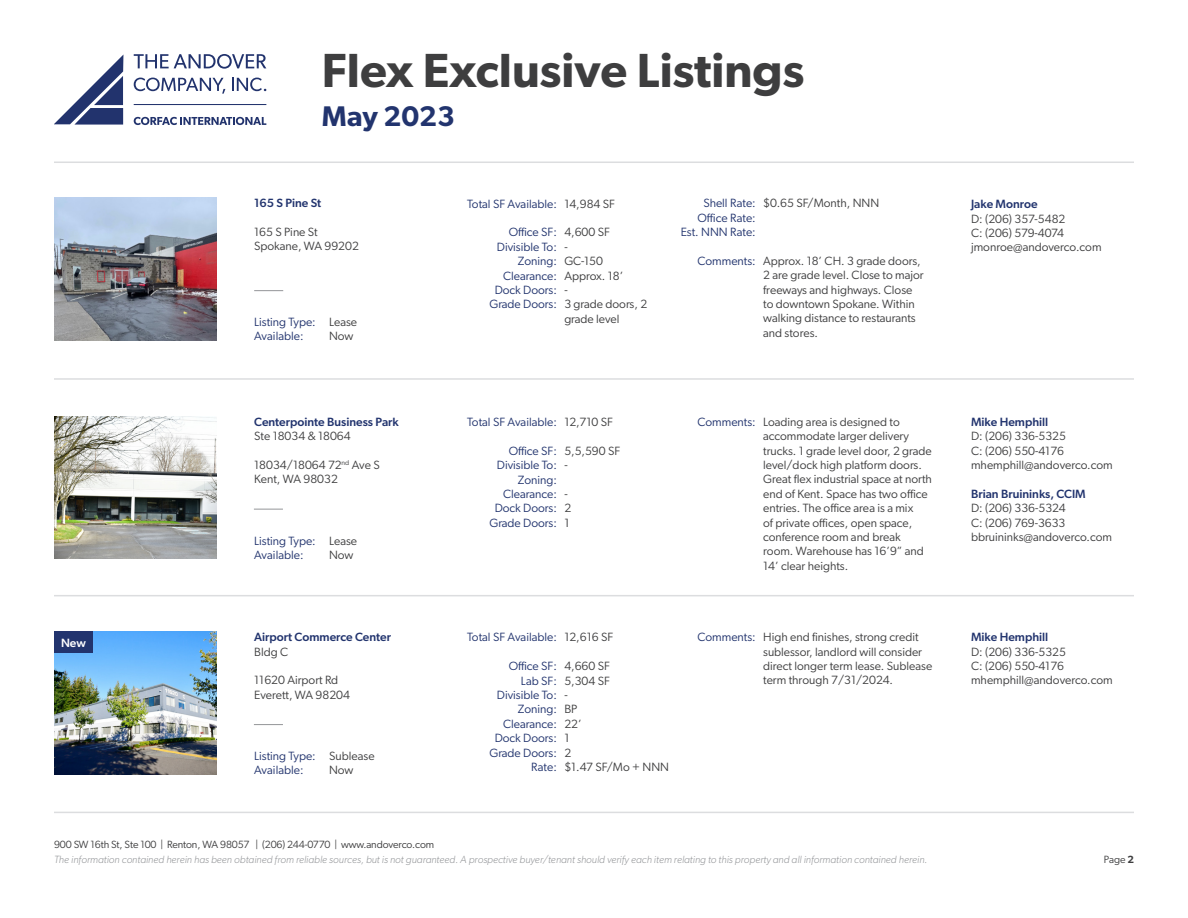
<style>
.page{position:relative;width:1188px;height:918px;background:#fff}
.page>*{position:absolute;margin:0;border:0;box-sizing:border-box;transform-origin:0 0}
.t1{font:600 48px "Gibson";color:#3e3e3f}
.t2{font:600 28.5px "Gibson";color:#22346e}
.t3{font:12px/14.4px "Gibson";color:#3e3e3f}
.t4{font:12px "Gibson";color:#22346e}
.t5{font:500 12px "Gibson";color:#22346e}
.t6{font:500 12px "Gibson";color:#fff}
.t7{font:italic 300 10.5px "Gibson";color:#939598}
.t8{font:10.5px "Gibson";letter-spacing:-.01em;color:#3e3e3f}
.s1{font-weight:600}
</style>
<div class="page">
<svg style="left:54px;top:55px;width:69px;height:70px"></svg>
<svg style="left:134px;top:54px;width:132px;height:15px"></svg>
<hr style="left:134px;top:104px;width:132px;height:1px;background:#22336d">
<svg style="left:134px;top:117px;width:132px;height:8px"></svg>
<svg style="left:134px;top:78px;width:91px;height:16px"></svg>
<svg style="left:232px;top:78px;width:34px;height:13px"></svg>
<hr style="left:54px;top:162px;width:1080px;height:1px;background:#dcdddf">
<hr style="left:54px;top:378px;width:1080px;height:2px;background:#dcdddf">
<hr style="left:54px;top:812px;width:1080px;height:1px;background:#dcdddf">
<hr style="left:54px;top:595px;width:1080px;height:1px;background:#dcdddf">
<img style="left:54px;top:198px;width:162px;height:142px">
<svg style="left:254px;top:290px;width:29px;height:1px"></svg>
<img style="left:54px;top:416px;width:162px;height:143px">
<svg style="left:254px;top:509px;width:29px;height:1px"></svg>
<svg style="left:254px;top:724px;width:29px;height:1px"></svg>
<img style="left:54px;top:632px;width:162px;height:142px">
<div style="left:54px;top:632px;width:39px;height:21px;background:#22346e"></div>
<h1 class="t1" style="left:322px;top:42px;width:484px">Flex Exclusive Listings</h1>
<h2 class="t2" style="left:322px;top:100px;width:135px">May 2023</h2>
<p class="t5" style="left:254px;top:196px;width:69px">165 S Pine St</p>
<p class="t3" style="left:254px;top:225px;width:65px">165 S Pine St</p>
<p class="t3" style="left:254px;top:239px;width:106px">Spokane, WA 99202</p>
<p class="t4" style="left:254px;top:315px;width:63px">Listing Type:</p>
<p class="t4" style="left:254px;top:329px;width:51px">Available:</p>
<p class="t3" style="left:329px;top:315px;width:30px">Lease</p>
<p class="t3" style="left:329px;top:329px;width:26px">Now</p>
<p class="t4" style="left:467px;top:196px;width:91px">Total SF Available:</p>
<p class="t4" style="left:509px;top:225px;width:50px">Office SF:</p>
<p class="t4" style="left:497px;top:239px;width:62px">Divisible To:</p>
<p class="t4" style="left:518px;top:254px;width:41px">Zoning:</p>
<p class="t4" style="left:503px;top:268px;width:55px">Clearance:</p>
<p class="t4" style="left:495px;top:283px;width:64px">Dock Doors:</p>
<p class="t4" style="left:489px;top:297px;width:69px">Grade Doors:</p>
<p class="t3" style="left:564px;top:196px;width:52px">14,984 SF</p>
<p class="t3" style="left:564px;top:225px;width:47px">4,600 SF</p>
<p class="t3" style="left:564px;top:239px;width:5px">-</p>
<p class="t3" style="left:564px;top:254px;width:40px">GC-150</p>
<p class="t3" style="left:564px;top:268px;width:61px">Approx. 18’</p>
<p class="t3" style="left:564px;top:282px;width:5px">-</p>
<p class="t3" style="left:564px;top:297px;width:84px">3 grade doors, 2</p>
<p class="t3" style="left:564px;top:311px;width:57px">grade level</p>
<p class="t4" style="left:703px;top:196px;width:54px">Shell Rate:</p>
<p class="t4" style="left:698px;top:210px;width:60px">Office Rate:</p>
<p class="t4" style="left:681px;top:225px;width:77px">Est. NNN Rate:</p>
<p class="t4" style="left:698px;top:253px;width:60px">Comments:</p>
<p class="t3" style="left:763px;top:196px;width:118px">$0.65 SF/Month, NNN</p>
<p class="t3" style="left:763px;top:253px;width:162px">Approx. 18’ CH. 3 grade doors,<br>2 are grade level. Close to major freeways and highways. Close to downtown Spokane. Within walking distance to restaurants and stores.</p>
<p class="t5" style="left:971px;top:197px;width:68px">Jake Monroe</p>
<p class="t3" style="left:971px;top:211px;width:96px">D: (206) 357-5482</p>
<p class="t3" style="left:971px;top:225px;width:95px">C: (206) 579-4074</p>
<p class="t3" style="left:971px;top:240px;width:132px">jmonroe@andoverco.com</p>
<p class="t5" style="left:254px;top:414px;width:146px">Centerpointe Business Park</p>
<p class="t3" style="left:254px;top:429px;width:98px">Ste 18034 &amp; 18064</p>
<p class="t3" style="left:254px;top:457px;width:127px">18034/18064 72<sup>nd</sup> Ave S</p>
<p class="t3" style="left:254px;top:472px;width:85px">Kent, WA 98032</p>
<p class="t6" style="left:61px;top:636px;width:26px">New</p>
<p class="t4" style="left:254px;top:533px;width:63px">Listing Type:</p>
<p class="t4" style="left:254px;top:548px;width:51px">Available:</p>
<p class="t3" style="left:329px;top:533px;width:30px">Lease</p>
<p class="t3" style="left:329px;top:547px;width:26px">Now</p>
<p class="t5" style="left:254px;top:630px;width:138px">Airport Commerce Center</p>
<p class="t3" style="left:254px;top:644px;width:36px">Bldg C</p>
<p class="t3" style="left:254px;top:673px;width:86px">11620 Airport Rd</p>
<p class="t3" style="left:254px;top:687px;width:97px">Everett, WA 98204</p>
<p class="t4" style="left:254px;top:749px;width:63px">Listing Type:</p>
<p class="t4" style="left:254px;top:763px;width:51px">Available:</p>
<p class="t3" style="left:329px;top:749px;width:47px">Sublease</p>
<p class="t3" style="left:329px;top:763px;width:26px">Now</p>
<p class="t8" style="left:54px;top:838px;width:382px">900 SW 16th St, Ste 100 | Renton, WA 98057 | (206) 244-0770 | www.andoverco.com</p>
<p class="t4" style="left:467px;top:415px;width:91px">Total SF Available:</p>
<p class="t4" style="left:509px;top:443px;width:50px">Office SF:</p>
<p class="t4" style="left:497px;top:458px;width:62px">Divisible To:</p>
<p class="t4" style="left:518px;top:472px;width:41px">Zoning:</p>
<p class="t4" style="left:503px;top:487px;width:55px">Clearance:</p>
<p class="t4" style="left:495px;top:501px;width:64px">Dock Doors:</p>
<p class="t4" style="left:489px;top:515px;width:69px">Grade Doors:</p>
<p class="t3" style="left:564px;top:415px;width:50px">12,710 SF</p>
<p class="t3" style="left:564px;top:443px;width:57px">5,5,590 SF</p>
<p class="t3" style="left:564px;top:458px;width:5px">-</p>
<p class="t3" style="left:564px;top:487px;width:5px">-</p>
<p class="t3" style="left:564px;top:501px;width:8px">2</p>
<p class="t3" style="left:564px;top:515px;width:7px">1</p>
<p class="t4" style="left:467px;top:630px;width:91px">Total SF Available:</p>
<p class="t4" style="left:509px;top:659px;width:50px">Office SF:</p>
<p class="t4" style="left:521px;top:673px;width:37px">Lab SF:</p>
<p class="t4" style="left:497px;top:688px;width:62px">Divisible To:</p>
<p class="t4" style="left:518px;top:702px;width:41px">Zoning:</p>
<p class="t4" style="left:503px;top:716px;width:55px">Clearance:</p>
<p class="t4" style="left:495px;top:731px;width:64px">Dock Doors:</p>
<p class="t4" style="left:489px;top:745px;width:69px">Grade Doors:</p>
<p class="t4" style="left:531px;top:760px;width:27px">Rate:</p>
<p class="t3" style="left:564px;top:630px;width:50px">12,616 SF</p>
<p class="t3" style="left:564px;top:659px;width:47px">4,660 SF</p>
<p class="t3" style="left:564px;top:673px;width:47px">5,304 SF</p>
<p class="t3" style="left:564px;top:688px;width:5px">-</p>
<p class="t3" style="left:564px;top:702px;width:14px">BP</p>
<p class="t3" style="left:564px;top:716px;width:19px">22’</p>
<p class="t3" style="left:564px;top:731px;width:7px">1</p>
<p class="t3" style="left:564px;top:745px;width:8px">2</p>
<p class="t3" style="left:564px;top:760px;width:106px">$1.47 SF/Mo + NNN</p>
<p class="t4" style="left:698px;top:414px;width:60px">Comments:</p>
<p class="t3" style="left:763px;top:414px;width:170px">Loading area is designed to accommodate larger delivery trucks. 1 grade level door, 2 grade level/dock high platform doors.<br>Great flex industrial space at north end of Kent. Space has two office entries. The office area is a mix<br>of private offices, open space, conference room and break room. Warehouse has 16’9” and<br>14’ clear heights.</p>
<p class="t5" style="left:971px;top:414px;width:79px">Mike Hemphill</p>
<p class="t3" style="left:971px;top:429px;width:96px">D: (206) 336-5325</p>
<p class="t3" style="left:971px;top:443px;width:94px">C: (206) 550-4176</p>
<p class="t3" style="left:971px;top:457px;width:143px">mhemphill@andoverco.com</p>
<p class="t5" style="left:971px;top:486px;width:116px">Brian Bruininks, CCIM</p>
<p class="t3" style="left:971px;top:501px;width:96px">D: (206) 336-5324</p>
<p class="t3" style="left:971px;top:515px;width:96px">C: (206) 769-3633</p>
<p class="t3" style="left:971px;top:529px;width:143px">bbruininks@andoverco.com</p>
<p class="t4" style="left:698px;top:630px;width:60px">Comments:</p>
<p class="t3" style="left:763px;top:630px;width:171px">High end finishes, strong credit sublessor, landlord will consider direct longer term lease. Sublease term through 7/31/2024.</p>
<p class="t5" style="left:971px;top:630px;width:79px">Mike Hemphill</p>
<p class="t3" style="left:971px;top:644px;width:96px">D: (206) 336-5325</p>
<p class="t3" style="left:971px;top:658px;width:94px">C: (206) 550-4176</p>
<p class="t3" style="left:971px;top:673px;width:143px">mhemphill@andoverco.com</p>
<p class="t7" style="left:54px;top:853px;width:875px">The information contained herein has been obtained from reliable sources, but is not guaranteed. A prospective buyer/tenant should verify each item relating to this property and all information contained herein.</p>
<p class="t8" style="left:1104px;top:853px;width:32px">Page <span class="s1">2</span></p>
</div>
